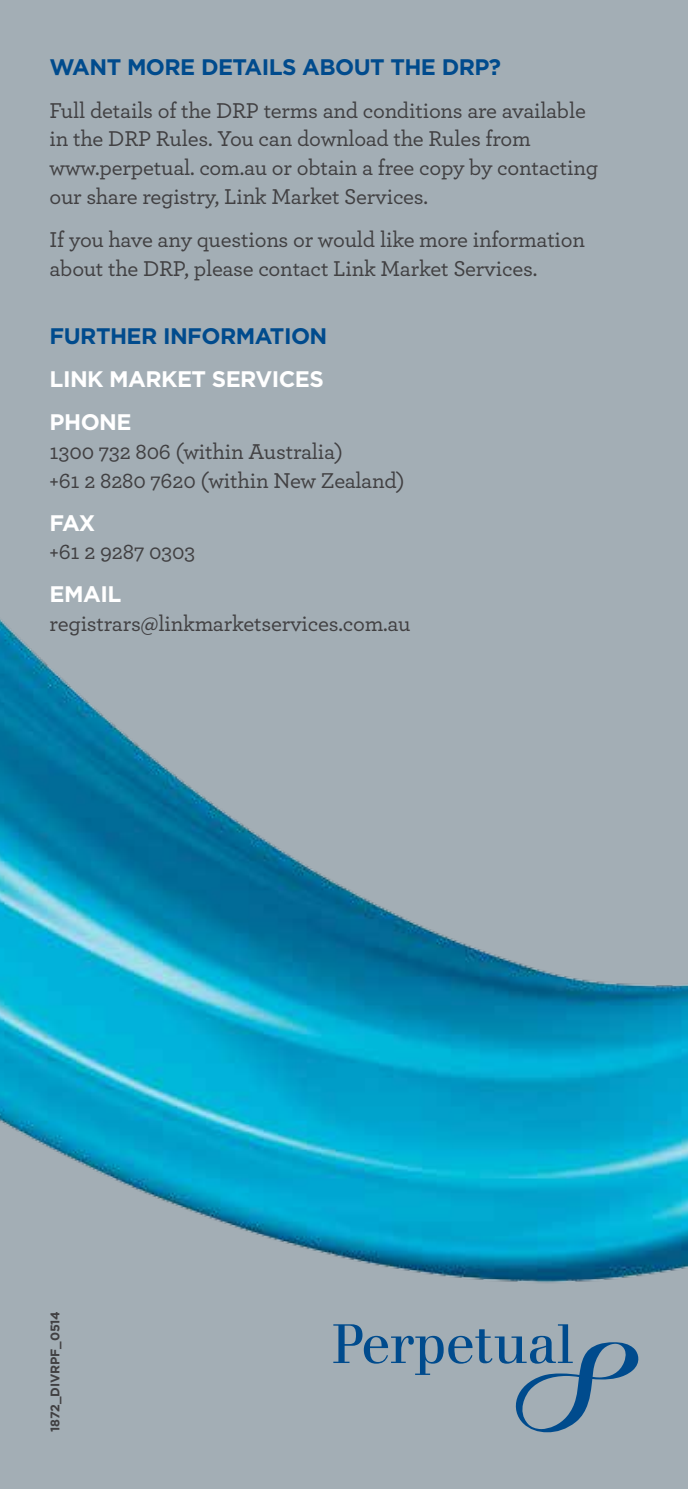
<style>
.page{position:relative;width:688px;height:1489px;background:#fff}
.page>*{position:absolute;margin:0;border:0;box-sizing:border-box;transform-origin:0 0}
.t1{font:500 22.5px/28.8px "Archer";letter-spacing:-.01em;color:#414042}
.t2{font:700 22.5px "Gotham";letter-spacing:-.025em;color:#004b8d}
.t3{font:700 22.5px/43px "Gotham";letter-spacing:-.025em;color:#fff}
.t4{font:700 12.5px "Gotham";letter-spacing:-.01em;color:#414042}
</style>
<div class="page">
<div style="left:0;top:0;width:687px;height:1488px;background:#a3aeb5"></div>
<img style="left:0;top:619px;width:687px;height:742px">
<svg style="left:333px;top:1324px;width:305px;height:107px"></svg>
<p class="t2" style="left:50px;top:52px;width:453px">WANT MORE DETAILS ABOUT THE DRP?</p>
<p class="t1" style="left:50px;top:95px;width:550px">Full details of the DRP terms and conditions are available in the DRP Rules. You can download the Rules from www.perpetual. com.au or obtain a free copy by contacting our share registry, Link Market Services.</p>
<p class="t1" style="left:50px;top:224px;width:537px">If you have any questions or would like more information about the DRP, please contact Link Market Services.</p>
<p class="t2" style="left:50px;top:321px;width:279px">FURTHER INFORMATION</p>
<p class="t3" style="left:50px;top:357px;width:275px">LINK MARKET SERVICES<br>PHONE</p>
<p class="t1" style="left:50px;top:436px;width:356px">1300 732 806 (within Australia)<br>+61 2 8280 7620 (within New Zealand)</p>
<p class="t3" style="left:50px;top:501px;width:47px">FAX</p>
<p class="t1" style="left:50px;top:537px;width:147px">+61 2 9287 0303</p>
<p class="t3" style="left:50px;top:572px;width:73px">EMAIL</p>
<p class="t1" style="left:50px;top:608px;width:362px">registrars@linkmarketservices.com.au</p>
<p class="t4" style="left:47px;top:1431px;width:123px;rotate:-90deg">1872_DIVRPF_0514</p>
</div>
